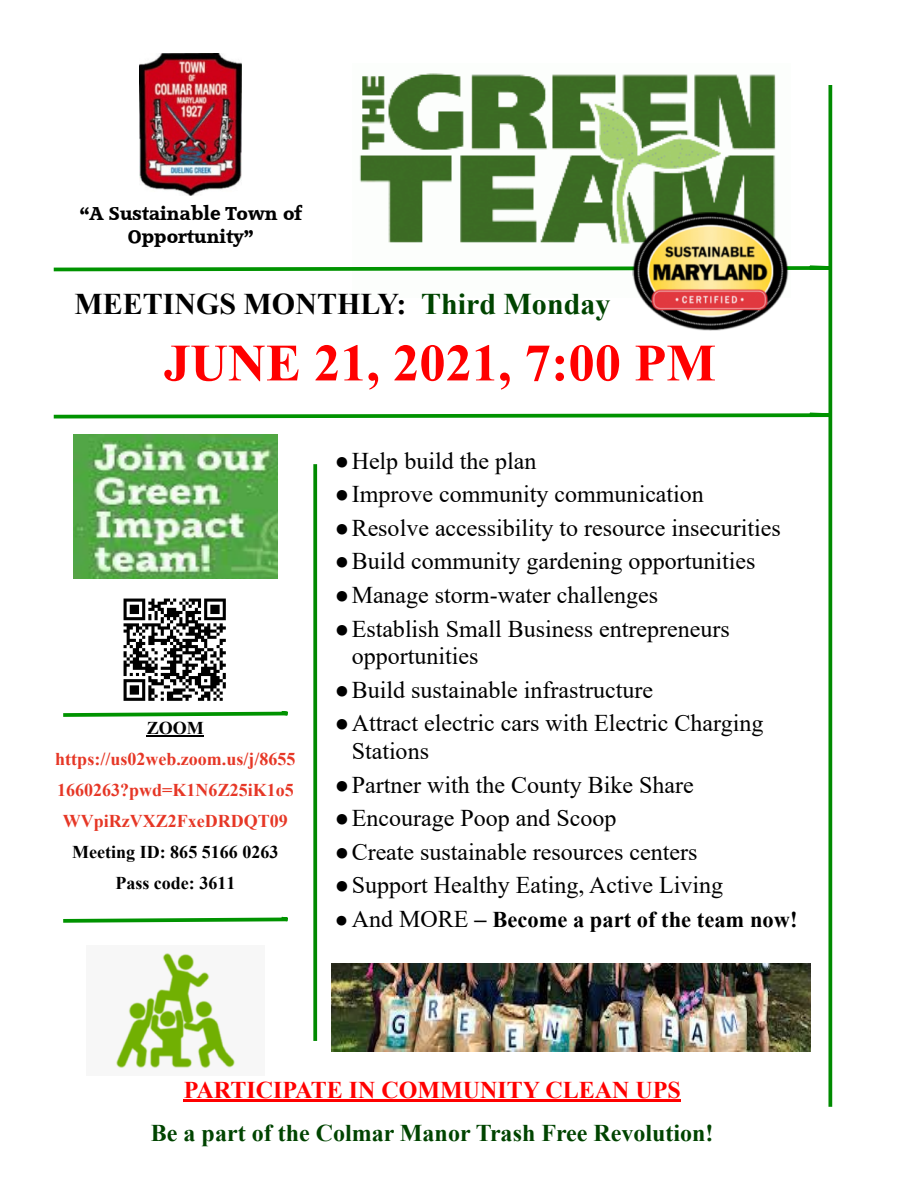
<style>
.page{position:relative;width:918px;height:1188px;background:#fff}
.page>*{position:absolute;margin:0;border:0;box-sizing:border-box;transform-origin:0 0}
.t1{font:700 52.5px "Times New Roman";color:#f00}
.t2{font:700 30px "Times New Roman";color:#000}
.t3{font:24px/27.6px "Times New Roman";color:#000}
.t4{font:700 24px "Times New Roman";color:#040}
.t5{font:700 24px "Times New Roman";color:#f00}
.t6{font:700 22.5px "Times New Roman";color:#000}
.t7{font:700 18px/31px "Times New Roman";color:#e63726;text-align:center}
.t8{font:700 18px/31px "Times New Roman";color:#000;text-align:center}
.t9{font:18px/22.8px "Accord SF Bold";color:#000;text-align:center}
.s1{color:#040}
.s2{font-weight:400;font-size:24px}
.s3{font-size:24px}
</style>
<div class="page">
<img style="left:359px;top:73px;width:430px;height:204px">
<img style="left:332px;top:963px;width:478px;height:89px">
<img style="left:140px;top:54px;width:102px;height:142px">
<svg style="left:53px;top:263px;width:780px;height:10px"></svg>
<svg style="left:828px;top:85px;width:4px;height:1022px;background:#1e971e"></svg>
<img style="left:633px;top:212px;width:155px;height:119px">
<svg style="left:53px;top:411px;width:780px;height:9px"></svg>
<hr style="left:184px;top:1100px;width:497px;height:2px;background:#f00">
<img style="left:74px;top:435px;width:203px;height:143px">
<svg style="left:313px;top:464px;width:4px;height:577px;background:#169416"></svg>
<img style="left:116px;top:953px;width:119px;height:116px">
<hr style="left:147px;top:735px;width:57px;height:2px;background:#000">
<svg style="left:63px;top:709px;width:255px;height:10px"></svg>
<svg style="left:63px;top:914px;width:255px;height:11px"></svg>
<img style="left:114px;top:598px;width:123px;height:114px">
<p class="t9" style="left:80px;top:203px;width:223px">“A Sustainable Town of<br>Opportunity”</p>
<p class="t2" style="left:74px;top:294px;width:538px">MEETINGS MONTHLY: <span class="s1">Third Monday</span></p>
<h1 class="t1" style="left:164px;top:345px;width:554px">JUNE 21, 2021, 7:00 PM</h1>
<p class="t8" style="left:147px;top:714px;width:59px">ZOOM</p>
<p class="t7" style="left:55px;top:745px;width:242px">https://us02web.zoom.us/j/8655<br>1660263?pwd=K1N6Z25iK1o5<br>WVpiRzVXZ2FxeDRDQT09</p>
<p class="t8" style="left:72px;top:838px;width:208px">Meeting ID: 865 5166 0263<br>Pass code: 3611</p>
<p class="t3" style="left:335px;top:449px;width:203px">●Help build the plan</p>
<p class="t3" style="left:335px;top:483px;width:371px">●Improve community communication</p>
<p class="t3" style="left:335px;top:516px;width:448px">●Resolve accessibility to resource insecurities</p>
<p class="t3" style="left:335px;top:550px;width:422px">●Build community gardening opportunities</p>
<p class="t3" style="left:335px;top:584px;width:325px">●Manage storm-water challenges</p>
<p class="t3" style="left:352px;top:617px;width:380px;text-indent:-17px">●Establish Small Business entrepreneurs opportunities</p>
<p class="t3" style="left:335px;top:678px;width:320px">●Build sustainable infrastructure</p>
<p class="t3" style="left:352px;top:712px;width:413px;text-indent:-17px">●Attract electric cars with Electric Charging<br>Stations</p>
<p class="t3" style="left:335px;top:773px;width:361px">●Partner with the County Bike Share</p>
<p class="t3" style="left:335px;top:807px;width:283px">●Encourage Poop and Scoop</p>
<p class="t3" style="left:335px;top:840px;width:364px">●Create sustainable resources centers</p>
<p class="t3" style="left:335px;top:874px;width:390px">●Support Healthy Eating, Active Living</p>
<p class="t6" style="left:335px;top:912px;width:464px">●<span class="s2">And MORE</span> <span class="s3">–</span> Become a part of the team now!</p>
<p class="t5" style="left:184px;top:1082px;width:499px">PARTICIPATE IN COMMUNITY CLEAN UPS</p>
<p class="t4" style="left:151px;top:1124px;width:564px">Be a part of the Colmar Manor Trash Free Revolution!</p>
</div>
